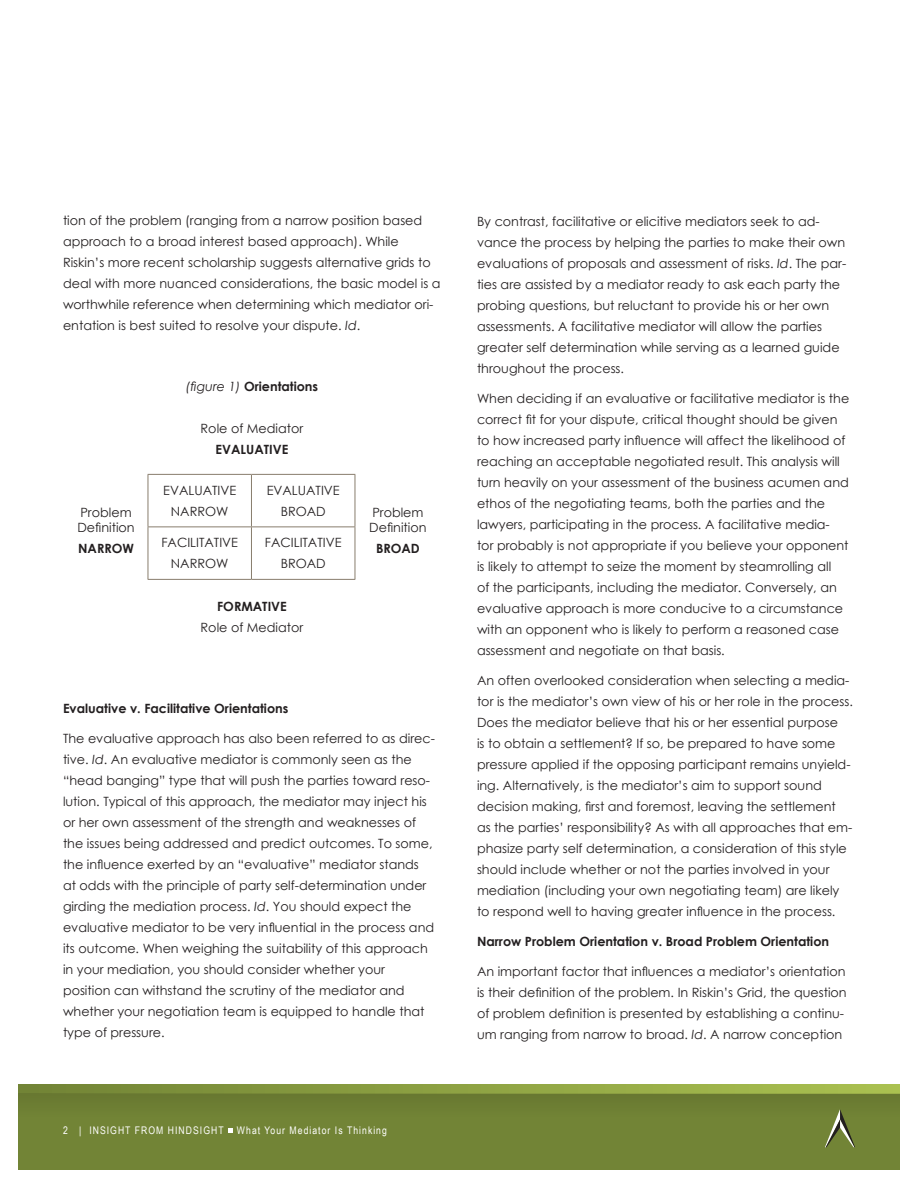
<style>
.page{position:relative;width:918px;height:1188px;background:#fff}
.page>*{position:absolute;margin:0;border:0;box-sizing:border-box;transform-origin:0 0}
.Body{font:12.75px/21px "Century Gothic";color:#231f20}
.Body_Headline_2{font:700 12.75px "Century Gothic";color:#231f20}
.Body-2{font:700 12.75px "Century Gothic";color:#231f20}
.Page{font:10.5px "Arial Narrow";letter-spacing:.1em;color:#fff}
.s1{font-style:italic}
.s2{font-weight:400;font-style:italic}
</style>
<div class="page">
<div style="left:18px;top:1084px;width:882px;height:86px;background:#728436"></div>
<svg style="left:228px;top:1128px;width:4px;height:5px"></svg>
<svg style="left:176px;top:1084px;width:724px;height:9px"></svg>
<div style="left:18px;top:1093px;width:882px;height:24px;background:#6c7d33"></div>
<svg style="left:825px;top:1110px;width:30px;height:38px"></svg>
<hr style="left:148px;top:474px;width:103px;height:1px;background:#887d6d">
<hr style="left:148px;top:475px;width:1px;height:51px;background:#887d6d">
<hr style="left:251px;top:474px;width:104px;height:1px;background:#887d6d">
<hr style="left:251px;top:475px;width:1px;height:51px;background:#887d6d">
<hr style="left:355px;top:475px;width:1px;height:51px;background:#887d6d">
<hr style="left:148px;top:526px;width:103px;height:1px;background:#887d6d">
<hr style="left:148px;top:527px;width:1px;height:52px;background:#887d6d">
<hr style="left:251px;top:526px;width:104px;height:1px;background:#887d6d">
<hr style="left:251px;top:527px;width:1px;height:52px;background:#887d6d">
<hr style="left:355px;top:527px;width:1px;height:52px;background:#887d6d">
<hr style="left:148px;top:579px;width:103px;height:1px;background:#887d6d">
<hr style="left:251px;top:579px;width:104px;height:1px;background:#887d6d">
<p class="Body" style="left:63px;top:210px;width:379px">tion of the problem (ranging from a narrow position based approach to a broad interest based approach). While Riskin’s more recent scholarship suggests alternative grids to deal with more nuanced considerations, the basic model is a worthwhile reference when determining which mediator ori&shy;entation is best suited to resolve your dispute. <span class="s1">Id</span>.</p>
<p class="Body" style="left:77px;top:504px;width:59px;line-height:15px">Problem<br>Definition</p>
<p class="Body-2" style="left:78px;top:538px;width:57px">NARROW</p>
<p class="Body_Headline_2" style="left:186px;top:377px;width:134px"><span class="s2">(figure 1)</span> Orientations</p>
<p class="Body" style="left:201px;top:418px;width:104px">Role of Mediator</p>
<p class="Body-2" style="left:216px;top:440px;width:74px">EVALUATIVE</p>
<p class="Body" style="left:163px;top:480px;width:74px">EVALUATIVE</p>
<p class="Body" style="left:171px;top:501px;width:59px">NARROW</p>
<p class="Body" style="left:161px;top:532px;width:78px">FACILITATIVE</p>
<p class="Body" style="left:171px;top:553px;width:59px">NARROW</p>
<p class="Body" style="left:267px;top:480px;width:74px">EVALUATIVE</p>
<p class="Body" style="left:281px;top:501px;width:47px">BROAD</p>
<p class="Body" style="left:265px;top:532px;width:78px">FACILITATIVE</p>
<p class="Body" style="left:281px;top:553px;width:47px">BROAD</p>
<p class="Body-2" style="left:217px;top:597px;width:71px">FORMATIVE</p>
<p class="Body" style="left:201px;top:617px;width:104px">Role of Mediator</p>
<p class="Body" style="left:369px;top:504px;width:59px;line-height:15px">Problem<br>Definition</p>
<p class="Body-2" style="left:376px;top:538px;width:45px">BROAD</p>
<p class="Body_Headline_2" style="left:63px;top:699px;width:227px">Evaluative v. Facilitative Orientations</p>
<p class="Body" style="left:63px;top:728px;width:373px">The evaluative approach has also been referred to as direc&shy;tive. <span class="s1">Id</span>. An evaluative mediator is commonly seen as the “head banging” type that will push the parties toward reso&shy;lution. Typical of this approach, the mediator may inject his or her own assessment of the strength and weaknesses of the issues being addressed and predict outcomes. To some, the influence exerted by an “evaluative” mediator stands at odds with the principle of party self-determination under girding the mediation process. <span class="s1">Id</span>. You should expect the evaluative mediator to be very influential in the process and its outcome. When weighing the suitability of this approach in your mediation, you should consider whether your position can withstand the scrutiny of the mediator and whether your negotiation team is equipped to handle that type of pressure.</p>
<p class="Page" style="left:63px;top:1123px;width:162px">2 | INSIGHT FROM HINDSIGHT</p>
<p class="Page" style="left:237px;top:1123px;width:151px">What Your Mediator Is Thinking</p>
<p class="Body" style="left:477px;top:211px;width:371px">By contrast, facilitative or elicitive mediators seek to ad&shy;vance the process by helping the parties to make their own evaluations of proposals and assessment of risks. <span class="s1">Id</span>. The par&shy;ties are assisted by a mediator ready to ask each party the probing questions, but reluctant to provide his or her own assessments. A facilitative mediator will allow the parties greater self determination while serving as a learned guide throughout the process.</p>
<p class="Body" style="left:477px;top:388px;width:374px">When deciding if an evaluative or facilitative mediator is the correct fit for your dispute, critical thought should be given to how increased party influence will affect the likelihood of reaching an acceptable negotiated result. This analysis will turn heavily on your assessment of the business acumen and ethos of the negotiating teams, both the parties and the lawyers, participating in the process. A facilitative media&shy;tor probably is not appropriate if you believe your opponent is likely to attempt to seize the moment by steamrolling all<br>of the participants, including the mediator. Conversely, an evaluative approach is more conducive to a circumstance with an opponent who is likely to perform a reasoned case assessment and negotiate on that basis.</p>
<p class="Body" style="left:477px;top:670px;width:378px">An often overlooked consideration when selecting a media&shy;tor is the mediator’s own view of his or her role in the process.<br>Does the mediator believe that his or her essential purpose<br>is to obtain a settlement? If so, be prepared to have some pressure applied if the opposing participant remains unyield&shy;ing. Alternatively, is the mediator’s aim to support sound decision making, first and foremost, leaving the settlement<br>as the parties’ responsibility? As with all approaches that em&shy;phasize party self determination, a consideration of this style should include whether or not the parties involved in your mediation (including your own negotiating team) are likely to respond well to having greater influence in the process.</p>
<p class="Body_Headline_2" style="left:477px;top:932px;width:354px">Narrow Problem Orientation v. Broad Problem Orientation</p>
<p class="Body" style="left:477px;top:961px;width:371px">An important factor that influences a mediator’s orientation is their definition of the problem. In Riskin’s Grid, the question of problem definition is presented by establishing a continu&shy;um ranging from narrow to broad. <span class="s1">Id</span>. A narrow conception</p>
</div>
